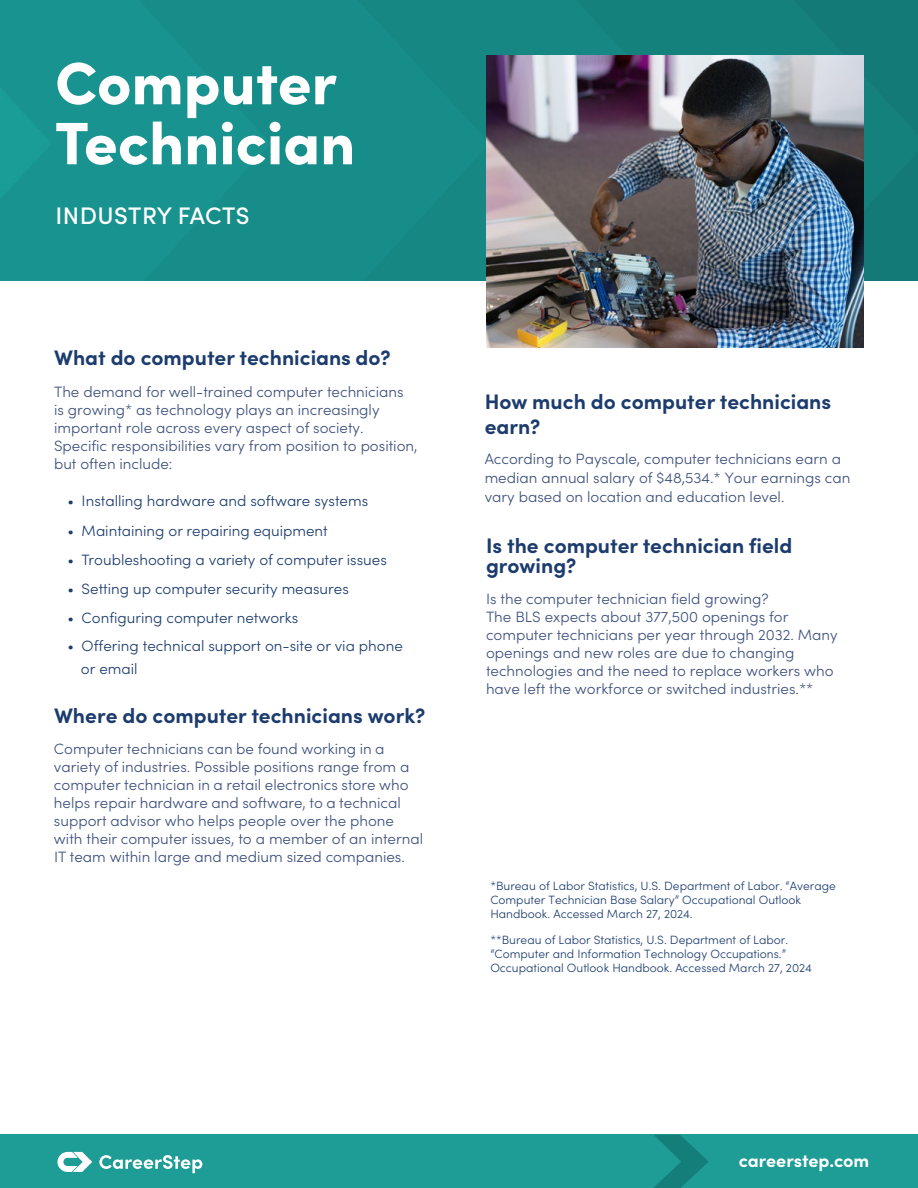
<style>
.page{position:relative;width:918px;height:1188px;background:#fff}
.page>*{position:absolute;margin:0;border:0;box-sizing:border-box;transform-origin:0 0}
.t1{font:900 60px/60px "Sofia Pro";color:#fff}
.t2{font:500 24px "Sofia Pro";letter-spacing:.02em;color:#fff}
.t3{font:700 21px/19.8px "Sofia Pro";color:#1c3c6e}
.t4{font:700 18px "Sofia Pro";letter-spacing:-.005em;color:#fff}
.t5{font:300 15px/18px "Sofia Pro";color:#3d4f7c}
.t6{font:300 15px/18px "Sofia Pro";color:#3d4f7c}
.t7{font:300 15px/22.5px "Sofia Pro";color:#1c3c6e}
.t8{font:300 12px/14.4px "Sofia Pro";color:#1c3c6e}
.s1{font-style:inherit}
</style>
<div class="page">
<div style="left:0;top:0;width:918px;height:281px;background:linear-gradient(to right,#199692,#147b77)"></div>
<img style="left:486px;top:55px;width:378px;height:293px">
<div style="left:0;top:1135px;width:918px;height:53px;background:#1e9c96"></div>
<svg style="left:654px;top:1135px;width:55px;height:53px"></svg>
<svg style="left:57px;top:1152px;width:35px;height:20px"></svg>
<svg style="left:99px;top:1155px;width:103px;height:18px"></svg>
<h1 class="t1" style="left:55px;top:48px;width:302px">Computer<br>Technician</h1>
<h2 class="t2" style="left:55px;top:198px;width:196px">INDUSTRY FACTS</h2>
<h3 class="t3" style="left:54px;top:346px;width:338px">What do computer technicians do?</h3>
<p class="t5" style="left:54px;top:382px;width:365px">The demand for well-trained computer technicians<br>is growing<span class="s1">*</span> as technology plays an increasingly important role across every aspect of society.<br>Specific responsibilities vary from position to position, but often include:</p>
<p class="t7" style="left:68px;top:489px;width:302px">• Installing hardware and software systems</p>
<p class="t7" style="left:68px;top:518px;width:262px">• Maintaining or repairing equipment</p>
<p class="t7" style="left:68px;top:548px;width:321px">• Troubleshooting a variety of computer issues</p>
<p class="t7" style="left:68px;top:577px;width:283px">• Setting up computer security measures</p>
<p class="t7" style="left:68px;top:606px;width:232px">• Configuring computer networks</p>
<p class="t7" style="left:81px;top:634px;width:323px;text-indent:-13px">• Offering technical support on-site or via phone or email</p>
<h3 class="t3" style="left:54px;top:704px;width:373px">Where do computer technicians work?</h3>
<p class="t5" style="left:54px;top:739px;width:371px">Computer technicians can be found working in a variety of industries. Possible positions range from a computer technician in a retail electronics store who helps repair hardware and software, to a technical support advisor who helps people over the phone with their computer issues, to a member of an internal IT team within large and medium sized companies.</p>
<h3 class="t3" style="left:485px;top:387px;width:348px;line-height:25.2px">How much do computer technicians earn?</h3>
<p class="t6" style="left:485px;top:450px;width:367px;line-height:18.9px">According to Payscale, computer technicians earn a median annual salary of $48,534.* Your earnings can vary based on location and education level.</p>
<h3 class="t3" style="left:486px;top:534px;width:308px">Is the computer technician field growing?</h3>
<p class="t6" style="left:486px;top:589px;width:353px">Is the computer technician field growing?<br>The BLS expects about 377,500 openings for computer technicians per year through 2032. Many openings and new roles are due to changing technologies and the need to replace workers who have left the workforce or switched industries.**</p>
<p class="t8" style="left:490px;top:878px;width:347px">*Bureau of Labor Statistics, U.S. Department of Labor. “Average<br>Computer Technician Base Salary” Occupational Outlook<br>Handbook. Accessed March 27, 2024.</p>
<p class="t8" style="left:490px;top:932px;width:323px">**Bureau of Labor Statistics, U.S. Department of Labor. “Computer and Information Technology Occupations.”<br>Occupational Outlook Handbook. Accessed March 27, 2024</p>
<p class="t4" style="left:739px;top:1147px;width:132px">careerstep.com</p>
</div>
